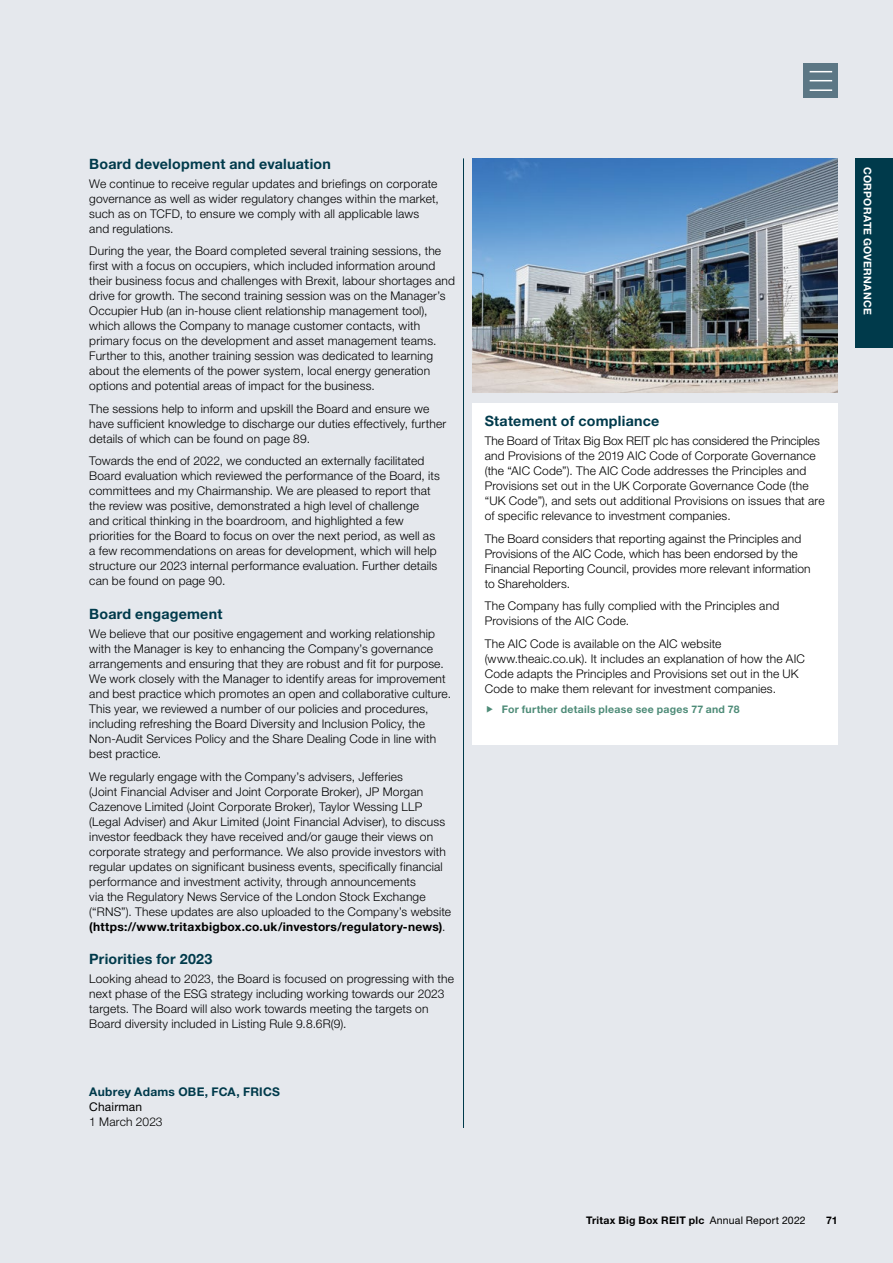
<style>
.page{position:relative;width:893px;height:1263px;background:#e5e8ed}
.page>*{position:absolute;margin:0;border:0;box-sizing:border-box;transform-origin:0 0}
.Subhead_1{font:700 14.25px "Helvetica Neue LT Pro";letter-spacing:.015em;color:#003a4b}
.Body_Text{font:300 12px/15px "Helvetica Neue LT Pro";letter-spacing:.015em;color:#000}
.Signoff_1{font:700 12px "Helvetica Neue LT Pro";letter-spacing:.02em;color:#003a4b}
.Signoff_3{font:300 12px "Helvetica Neue LT Pro";letter-spacing:.005em;color:#000}
.Signoff_2{font:12px "Helvetica Neue LT Pro";letter-spacing:.015em;color:#000}
.t1{font:700 10.5px "Helvetica Neue LT Pro";letter-spacing:.025em;color:#4d8b77}
.t2{font:700 10.5px "Helvetica Neue LT Pro";letter-spacing:.025em;color:#000}
.t3{font:700 10.5px "Helvetica Neue LT Pro";letter-spacing:.025em;color:#fff}
.s1{font-weight:700}
.s2{font-weight:400}
</style>
<div class="page">
<div style="left:855px;top:158px;width:38px;height:190px;background:#003a4b"></div>
<div style="left:804px;top:64px;width:34px;height:34px;background:#5c7785"></div>
<svg style="left:810px;top:71px;width:22px;height:1px"></svg>
<svg style="left:810px;top:80px;width:22px;height:1px"></svg>
<hr style="left:810px;top:89px;width:22px;height:2px;background:#fff">
<img style="left:472px;top:158px;width:366px;height:234px">
<div style="left:472px;top:403px;width:366px;height:342px;background:#fff"></div>
<hr style="left:463px;top:158px;width:1px;height:970px;background:#003a4b">
<p class="Subhead_1" style="left:89px;top:155px;width:243px">Board development and evaluation</p>
<p class="Body_Text" style="left:89px;top:176px;width:351px">We continue to receive regular updates and briefings on corporate governance as well as wider regulatory changes within the market, such as on TCFD, to ensure we comply with all applicable laws and regulations.</p>
<p class="Body_Text" style="left:89px;top:243px;width:367px">During the year, the Board completed several training sessions, the first with a focus on occupiers, which included information around their business focus and challenges with Brexit, labour shortages and drive for growth. The second training session was on the Manager’s Occupier Hub (an in-house client relationship management tool), which allows the Company to manage customer contacts, with primary focus on the development and asset management teams.<br>Further to this, another training session was dedicated to learning about the elements of the power system, local energy generation options and potential areas of impact for the business.</p>
<p class="Body_Text" style="left:89px;top:401px;width:358px">The sessions help to inform and upskill the Board and ensure we have sufficient knowledge to discharge our duties effectively, further details of which can be found on page 89.</p>
<p class="Body_Text" style="left:89px;top:453px;width:352px">Towards the end of 2022, we conducted an externally facilitated Board evaluation which reviewed the performance of the Board, its committees and my Chairmanship. We are pleased to report that the review was positive, demonstrated a high level of challenge and critical thinking in the boardroom, and highlighted a few priorities for the Board to focus on over the next period, as well as a few recommendations on areas for development, which will help structure our 2023 internal performance evaluation. Further details can be found on page 90.</p>
<p class="Subhead_1" style="left:89px;top:605px;width:135px">Board engagement</p>
<p class="Body_Text" style="left:89px;top:626px;width:363px">We believe that our positive engagement and working relationship with the Manager is key to enhancing the Company’s governance arrangements and ensuring that they are robust and fit for purpose.<br>We work closely with the Manager to identify areas for improvement and best practice which promotes an open and collaborative culture.<br>This year, we reviewed a number of our policies and procedures, including refreshing the Board Diversity and Inclusion Policy, the Non-Audit Services Policy and the Share Dealing Code in line with best practice.</p>
<p class="Body_Text" style="left:89px;top:769px;width:363px">We regularly engage with the Company’s advisers, Jefferies<br>(Joint Financial Adviser and Joint Corporate Broker), JP Morgan Cazenove Limited (Joint Corporate Broker), Taylor Wessing LLP (Legal Adviser) and Akur Limited (Joint Financial Adviser), to discuss investor feedback they have received and/or gauge their views on corporate strategy and performance. We also provide investors with regular updates on significant business events, specifically financial performance and investment activity, through announcements<br>via the Regulatory News Service of the London Stock Exchange (“RNS”). These updates are also uploaded to the Company’s website <span class="s1">(https://www.tritaxbigbox.co.uk/investors/regulatory-news)</span>.</p>
<p class="Subhead_1" style="left:89px;top:950px;width:125px">Priorities for 2023</p>
<p class="Body_Text" style="left:89px;top:971px;width:366px">Looking ahead to 2023, the Board is focused on progressing with the next phase of the ESG strategy including working towards our 2023 targets. The Board will also work towards meeting the targets on Board diversity included in Listing Rule 9.8.6R(9).</p>
<p class="Signoff_1" style="left:89px;top:1084px;width:192px">Aubrey Adams OBE, FCA, FRICS</p>
<p class="Signoff_2" style="left:89px;top:1099px;width:55px">Chairman</p>
<p class="Signoff_3" style="left:89px;top:1114px;width:75px">1 March 2023</p>
<p class="Subhead_1" style="left:485px;top:412px;width:176px">Statement of compliance</p>
<p class="Body_Text" style="left:485px;top:433px;width:341px">The Board of Tritax Big Box REIT plc has considered the Principles and Provisions of the 2019 AIC Code of Corporate Governance (the “AIC Code”). The AIC Code addresses the Principles and Provisions set out in the UK Corporate Governance Code (the “UK Code”), and sets out additional Provisions on issues that are of specific relevance to investment companies.</p>
<p class="Body_Text" style="left:485px;top:531px;width:327px">The Board considers that reporting against the Principles and Provisions of the AIC Code, which has been endorsed by the Financial Reporting Council, provides more relevant information to Shareholders.</p>
<p class="Body_Text" style="left:485px;top:598px;width:296px">The Company has fully complied with the Principles and<br>Provisions of the AIC Code.</p>
<p class="Body_Text" style="left:485px;top:636px;width:322px">The AIC Code is available on the AIC website (www.theaic.co.uk). It includes an explanation of how the AIC Code adapts the Principles and Provisions set out in the UK Code to make them relevant for investment companies.</p>
<p class="t1" style="left:502px;top:703px;width:239px">For further details please see pages 77 and 78</p>
<p class="t3" style="left:874px;top:167px;width:149px;rotate:90deg">CORPORATE GOVERNANCE</p>
<p class="t2" style="left:586px;top:1213px;width:221px">Tritax Big Box REIT plc <span class="s2">Annual Report 2022</span></p>
<p class="t2" style="left:826px;top:1213px;width:13px">71</p>
</div>
